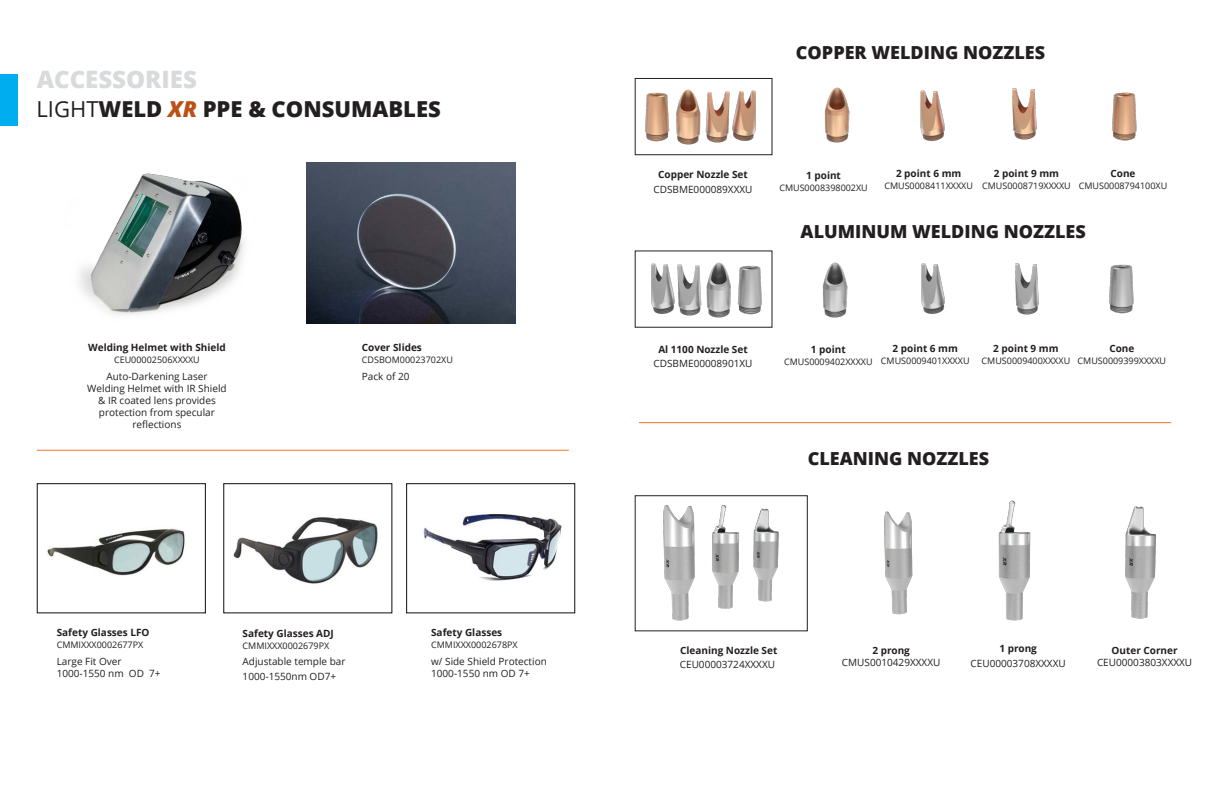
<style>
.page{position:relative;width:1224px;height:792px;background:#fff}
.page>*{position:absolute;margin:0;border:0;box-sizing:border-box;transform-origin:0 0}
.t1{font:800 24px "Open Sans";color:#d9dadc}
.t2{font:800 22px "Open Sans";color:#231f20}
.t3{font:800 18px "Open Sans";color:#231f20}
.t4{font:10px/12px "Open Sans";color:#231f20}
.t5{font:700 10px "Open Sans";color:#231f20}
.t6{font:9px "Open Sans";color:#231f20}
.s1{font-weight:400}
.s2{font-style:italic;color:#b95118}
</style>
<div class="page">
<div style="left:0;top:74px;width:17px;height:52px;background:#00aeef"></div>
<img style="left:645px;top:89px;width:111px;height:56px">
<img style="left:651px;top:262px;width:111px;height:56px">
<img style="left:1112px;top:92px;width:25px;height:49px">
<img style="left:1109px;top:264px;width:25px;height:50px">
<img style="left:824px;top:87px;width:26px;height:56px">
<img style="left:822px;top:262px;width:26px;height:56px">
<img style="left:1012px;top:88px;width:25px;height:52px">
<img style="left:1015px;top:263px;width:24px;height:52px">
<img style="left:920px;top:90px;width:25px;height:51px">
<img style="left:921px;top:263px;width:24px;height:51px">
<img style="left:79px;top:173px;width:165px;height:142px">
<hr style="left:639px;top:422px;width:532px;height:1px;background:#f37424">
<hr style="left:37px;top:450px;width:532px;height:1px;background:#f37424">
<img style="left:306px;top:163px;width:209px;height:161px">
<img style="left:233px;top:489px;width:160px;height:122px">
<div style="left:223px;top:483px;width:169px;height:130px;border:1px solid #231f20"></div>
<img style="left:47px;top:528px;width:138px;height:48px">
<div style="left:37px;top:483px;width:169px;height:130px;border:1px solid #231f20"></div>
<img style="left:423px;top:490px;width:153px;height:110px">
<div style="left:406px;top:483px;width:169px;height:130px;border:1px solid #231f20"></div>
<img style="left:663px;top:504px;width:116px;height:117px">
<img style="left:884px;top:511px;width:29px;height:104px">
<img style="left:998px;top:500px;width:33px;height:121px">
<img style="left:1125px;top:506px;width:32px;height:113px">
<div style="left:635px;top:78px;width:137px;height:77px;border:1px solid #231f20"></div>
<div style="left:635px;top:495px;width:173px;height:136px;border:1px solid #231f20"></div>
<p class="t1" style="left:37px;top:61px;width:162px">ACCESSORIES</p>
<p class="t2" style="left:37px;top:92px;width:406px"><span class="s1">LIGHT</span>WELD <span class="s2">XR</span> PPE &amp; CONSUMABLES</p>
<p class="t5" style="left:88px;top:341px;width:139px">Welding Helmet with Shield</p>
<p class="t6" style="left:114px;top:354px;width:87px">CEU00002506XXXXU</p>
<p class="t4" style="left:87px;top:370px;width:141px;text-align:center">Auto-Darkening Laser<br>Welding Helmet with IR Shield &amp; IR coated lens provides protection from specular reflections</p>
<p class="t5" style="left:362px;top:341px;width:62px">Cover Slides</p>
<p class="t6" style="left:362px;top:354px;width:93px">CDSBOM00023702XU</p>
<p class="t4" style="left:362px;top:370px;width:49px">Pack of 20</p>
<p class="t5" style="left:57px;top:625px;width:94px">Safety Glasses LFO</p>
<p class="t6" style="left:57px;top:639px;width:88px">CMMIXXX0002677PX</p>
<p class="t4" style="left:57px;top:655px;width:105px">Large Fit Over<br>1000-1550 nm OD 7+</p>
<p class="t5" style="left:243px;top:626px;width:93px">Safety Glasses ADJ</p>
<p class="t6" style="left:243px;top:639px;width:88px">CMMIXXX0002679PX</p>
<p class="t4" style="left:243px;top:654px;width:104px;line-height:14.4px">Adjustable temple bar<br>1000-1550nm OD7+</p>
<p class="t5" style="left:431px;top:625px;width:73px">Safety Glasses</p>
<p class="t6" style="left:431px;top:639px;width:88px">CMMIXXX0002678PX</p>
<p class="t4" style="left:431px;top:655px;width:117px">w/ Side Shield Protection<br>1000-1550 nm OD 7+</p>
<p class="t3" style="left:796px;top:39px;width:251px">COPPER WELDING NOZZLES</p>
<p class="t5" style="left:658px;top:167px;width:91px">Copper Nozzle Set</p>
<p class="t4" style="left:654px;top:183px;width:101px">CDSBME000089XXXU</p>
<p class="t5" style="left:806px;top:168px;width:36px">1 point</p>
<p class="t6" style="left:779px;top:181px;width:90px">CMUS0008398002XU</p>
<p class="t5" style="left:896px;top:166px;width:67px">2 point 6 mm</p>
<p class="t6" style="left:884px;top:180px;width:90px">CMUS0008411XXXXU</p>
<p class="t5" style="left:994px;top:166px;width:67px">2 point 9 mm</p>
<p class="t6" style="left:982px;top:180px;width:90px">CMUS0008719XXXXU</p>
<p class="t5" style="left:1110px;top:166px;width:27px">Cone</p>
<p class="t6" style="left:1079px;top:180px;width:90px">CMUS0008794100XU</p>
<p class="t3" style="left:801px;top:218px;width:287px">ALUMINUM WELDING NOZZLES</p>
<p class="t5" style="left:658px;top:342px;width:91px">Al 1100 Nozzle Set</p>
<p class="t4" style="left:654px;top:357px;width:100px">CDSBME00008901XU</p>
<p class="t5" style="left:811px;top:342px;width:36px">1 point</p>
<p class="t6" style="left:784px;top:356px;width:90px">CMUS0009402XXXXU</p>
<p class="t5" style="left:893px;top:342px;width:67px">2 point 6 mm</p>
<p class="t6" style="left:881px;top:355px;width:90px">CMUS0009401XXXXU</p>
<p class="t5" style="left:993px;top:342px;width:67px">2 point 9 mm</p>
<p class="t6" style="left:982px;top:355px;width:90px">CMUS0009400XXXXU</p>
<p class="t5" style="left:1109px;top:342px;width:27px">Cone</p>
<p class="t6" style="left:1078px;top:355px;width:90px">CMUS0009399XXXXU</p>
<p class="t3" style="left:808px;top:445px;width:183px">CLEANING NOZZLES</p>
<p class="t5" style="left:680px;top:643px;width:99px">Cleaning Nozzle Set</p>
<p class="t4" style="left:680px;top:658px;width:97px">CEU00003724XXXXU</p>
<p class="t5" style="left:872px;top:643px;width:39px">2 prong</p>
<p class="t4" style="left:842px;top:656px;width:100px">CMUS0010429XXXXU</p>
<p class="t5" style="left:999px;top:642px;width:39px">1 prong</p>
<p class="t4" style="left:971px;top:657px;width:97px">CEU00003708XXXXU</p>
<p class="t5" style="left:1112px;top:643px;width:68px">Outer Corner</p>
<p class="t4" style="left:1097px;top:656px;width:97px">CEU00003803XXXXU</p>
</div>
